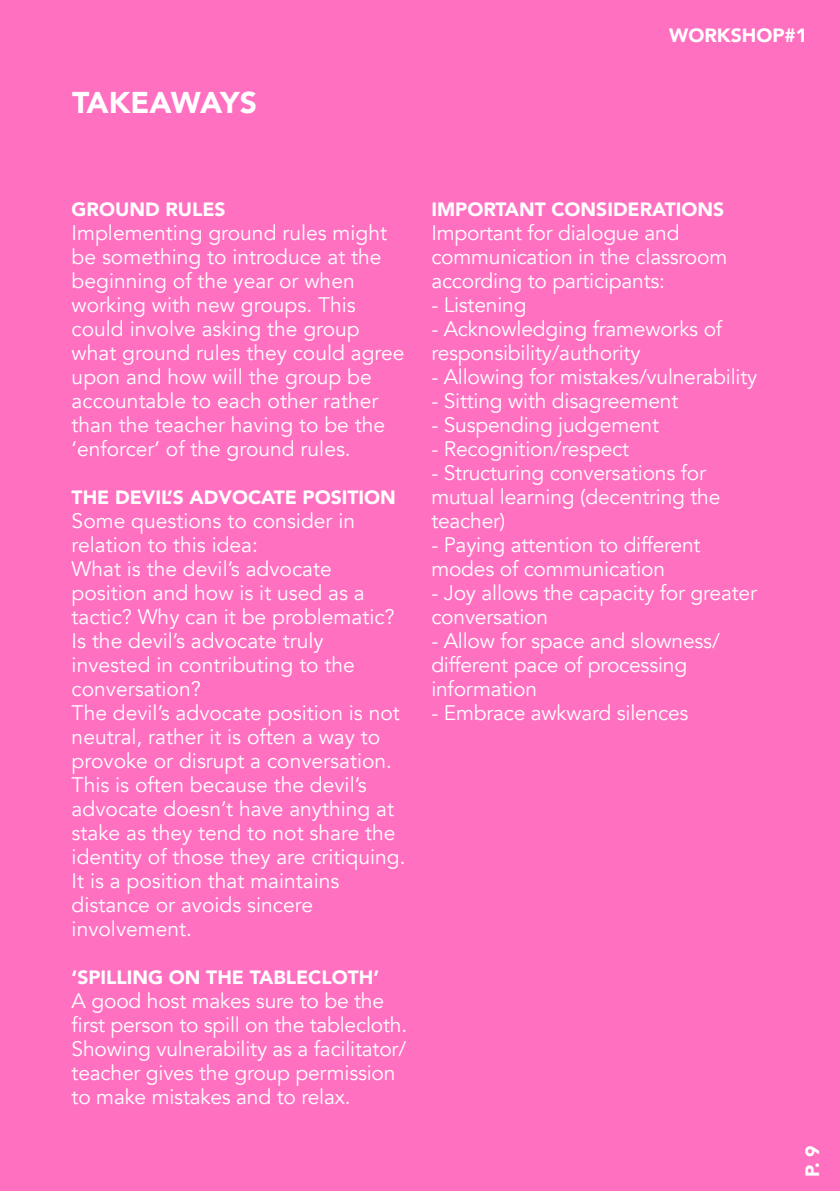
<style>
.page{position:relative;width:840px;height:1191px;background:#fff}
.page>*{position:absolute;margin:0;border:0;box-sizing:border-box;transform-origin:0 0}
.koptekst{font:900 30px "Avenir";letter-spacing:-.01em;color:#fff}
.brood_tekst{font:21px/24px "Avenir";color:#fff}
.Subkop{font:900 19.2px "Avenir";color:#fff}
.hoofdstuk_klein{font:900 19.2px "Avenir";color:#fff}
</style>
<div class="page">
<div style="left:0;top:0;width:839px;height:1191px;background:#ff70c1"></div>
<p class="koptekst" style="left:72px;top:77px;width:186px">TAKEAWAYS</p>
<p class="hoofdstuk_klein" style="left:668px;top:19px;width:140px">WORKSHOP#1</p>
<p class="Subkop" style="left:72px;top:193px;width:155px">GROUND RULES</p>
<p class="brood_tekst" style="left:72px;top:221px;width:334px">Implementing ground rules might be something to introduce at the beginning of the year or when working with new groups. This could involve asking the group what ground rules they could agree upon and how will the group be accountable to each other rather than the teacher having to be the ‘enforcer’ of the ground rules.</p>
<p class="Subkop" style="left:72px;top:481px;width:325px">THE DEVIL’S ADVOCATE POSITION</p>
<p class="brood_tekst" style="left:72px;top:509px;width:285px">Some questions to consider in relation to this idea:</p>
<p class="brood_tekst" style="left:72px;top:557px;width:324px">What is the devil’s advocate position and how is it used as a tactic? Why can it be problematic?<br>Is the devil’s advocate truly invested in contributing to the conversation?</p>
<p class="brood_tekst" style="left:72px;top:701px;width:335px">The devil’s advocate position is not neutral, rather it is often a way to provoke or disrupt a conversation.<br>This is often because the devil’s advocate doesn’t have anything at stake as they tend to not share the identity of those they are critiquing.<br>It is a position that maintains distance or avoids sincere involvement.</p>
<p class="Subkop" style="left:72px;top:961px;width:309px">‘SPILLING ON THE TABLECLOTH’</p>
<p class="brood_tekst" style="left:72px;top:989px;width:337px">A good host makes sure to be the first person to spill on the tablecloth.<br>Showing vulnerability as a facilitator/ teacher gives the group permission to make mistakes and to relax.</p>
<p class="Subkop" style="left:431px;top:193px;width:294px">IMPORTANT CONSIDERATIONS</p>
<p class="brood_tekst" style="left:431px;top:221px;width:297px">Important for dialogue and communication in the classroom according to participants:</p>
<p class="brood_tekst" style="left:431px;top:293px;width:97px">- Listening</p>
<p class="brood_tekst" style="left:431px;top:317px;width:292px">- Acknowledging frameworks of responsibility/authority</p>
<p class="brood_tekst" style="left:431px;top:365px;width:327px">- Allowing for mistakes/vulnerability</p>
<p class="brood_tekst" style="left:431px;top:389px;width:248px">- Sitting with disagreement</p>
<p class="brood_tekst" style="left:431px;top:413px;width:229px">- Suspending judgement</p>
<p class="brood_tekst" style="left:431px;top:437px;width:199px">- Recognition/respect</p>
<p class="brood_tekst" style="left:431px;top:461px;width:290px">- Structuring conversations for mutual learning (decentring the teacher)</p>
<p class="brood_tekst" style="left:431px;top:533px;width:270px">- Paying attention to different modes of communication</p>
<p class="brood_tekst" style="left:431px;top:581px;width:327px">- Joy allows the capacity for greater conversation</p>
<p class="brood_tekst" style="left:431px;top:629px;width:290px">- Allow for space and slowness/ different pace of processing information</p>
<p class="brood_tekst" style="left:431px;top:701px;width:258px">- Embrace awkward silences</p>
<p class="Subkop" style="left:795px;top:1176px;width:33px;rotate:-90deg">P. 9</p>
</div>
